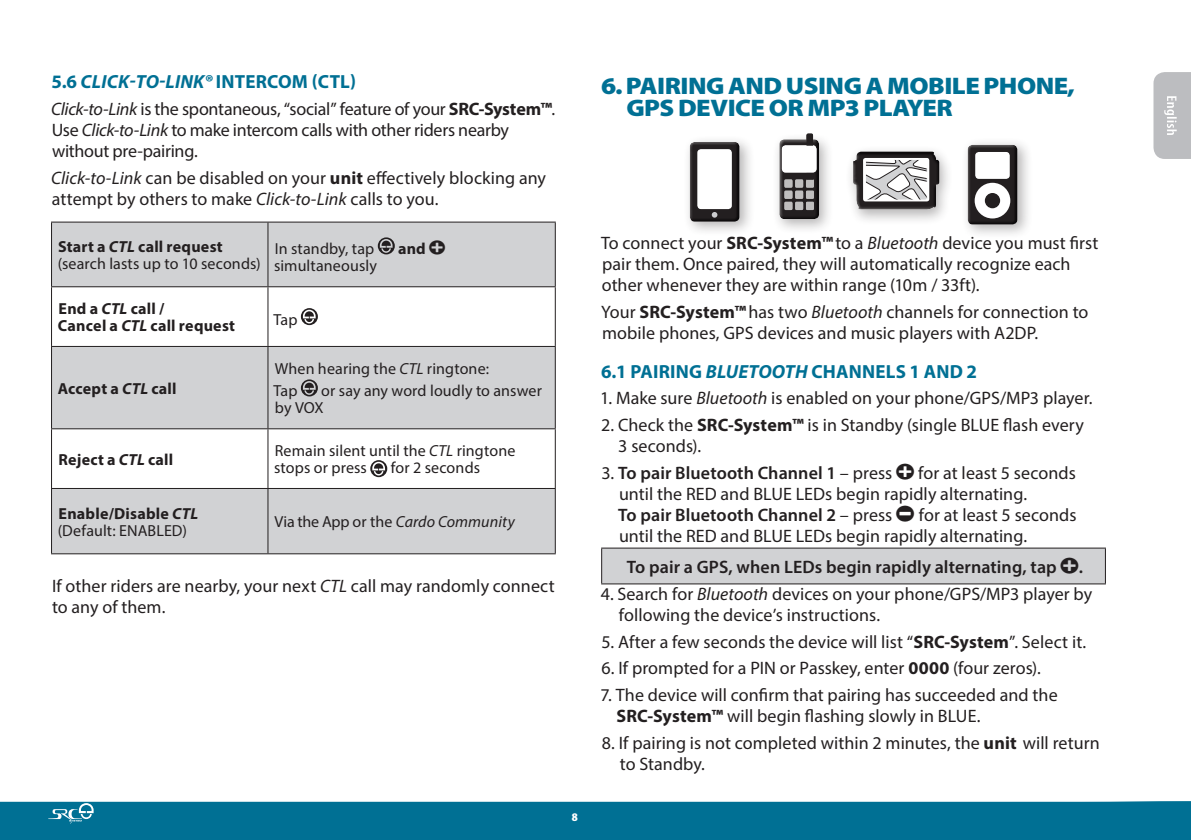
<style>
.page{position:relative;width:1191px;height:840px;background:#fff}
.page>*{position:absolute;margin:0;border:0;box-sizing:border-box;transform-origin:0 0}
.MAIN_HEADERS{font:900 24px/22px "Myriad Pro";letter-spacing:-.02em;color:#007094;scale:1.1 1}
.Subheads{font:700 19px "Myriad Pro";letter-spacing:.01em;color:#007094}
.PRIMARY_Body_Text{font:18px/21px "Myriad Pro";color:#231f20}
.PRIMARY_Body_Text-2{font:600 18px "Myriad Pro";letter-spacing:.005em;color:#231f20}
.TABLE_Text{font:16px/17px "Myriad Pro";letter-spacing:.005em;color:#231f20}
.TABLE_Text-2{font:700 16px/17px "Myriad Pro";letter-spacing:.015em;color:#231f20}
.t1{font:900 condensed 11.6px "Myriad Pro";color:#fff;scale:1.15 1}
.s1{font-style:italic}
.s2{font-weight:700}
.s3{font-weight:700;font-style:italic}
.s4{font-family:"Plus Circle";font-weight:400}
.s5{font-weight:600}
.s6{font-family:"Plus Circle"}
.s7{font-family:"Minus Circle"}
</style>
<div class="page">
<svg style="left:1153px;top:72px;width:38px;height:87px;background:#c1c2c4"></svg>
<div style="left:0;top:801px;width:1191px;height:38px;background:#007094"></div>
<svg style="left:48px;top:802px;width:46px;height:21px"></svg>
<svg style="left:52px;top:222px;width:503px;height:331px;fill:#d1d2d4"></svg>
<hr style="left:51px;top:221px;width:217px;height:1px;background:#231f20">
<hr style="left:51px;top:222px;width:1px;height:64px;background:#231f20">
<hr style="left:268px;top:221px;width:288px;height:1px;background:#231f20">
<hr style="left:267px;top:222px;width:1px;height:64px;background:#231f20">
<hr style="left:555px;top:222px;width:1px;height:64px;background:#231f20">
<hr style="left:51px;top:286px;width:217px;height:1px;background:#231f20">
<hr style="left:51px;top:287px;width:1px;height:59px;background:#231f20">
<hr style="left:268px;top:286px;width:288px;height:1px;background:#231f20">
<hr style="left:267px;top:287px;width:1px;height:59px;background:#231f20">
<hr style="left:555px;top:287px;width:1px;height:59px;background:#231f20">
<hr style="left:51px;top:346px;width:217px;height:1px;background:#231f20">
<hr style="left:51px;top:347px;width:1px;height:81px;background:#231f20">
<hr style="left:268px;top:346px;width:288px;height:1px;background:#231f20">
<hr style="left:267px;top:347px;width:1px;height:81px;background:#231f20">
<hr style="left:555px;top:347px;width:1px;height:81px;background:#231f20">
<hr style="left:51px;top:428px;width:217px;height:1px;background:#231f20">
<hr style="left:51px;top:429px;width:1px;height:58px;background:#231f20">
<hr style="left:268px;top:428px;width:288px;height:1px;background:#231f20">
<hr style="left:267px;top:429px;width:1px;height:58px;background:#231f20">
<hr style="left:555px;top:429px;width:1px;height:58px;background:#231f20">
<hr style="left:51px;top:487px;width:217px;height:1px;background:#231f20">
<hr style="left:51px;top:488px;width:1px;height:65px;background:#231f20">
<hr style="left:268px;top:487px;width:288px;height:1px;background:#231f20">
<hr style="left:267px;top:488px;width:1px;height:65px;background:#231f20">
<hr style="left:555px;top:488px;width:1px;height:65px;background:#231f20">
<hr style="left:51px;top:553px;width:217px;height:1px;background:#231f20">
<hr style="left:268px;top:553px;width:288px;height:1px;background:#231f20">
<svg style="left:378px;top:237px;width:17px;height:17px"></svg>
<svg style="left:301px;top:308px;width:17px;height:17px"></svg>
<svg style="left:301px;top:379px;width:17px;height:17px"></svg>
<svg style="left:370px;top:460px;width:17px;height:17px"></svg>
<div style="left:771px;top:132px;width:63px;height:103px;background:#231f20;opacity:.33"></div>
<div style="left:779px;top:138px;width:41px;height:81px;background:#231f20;opacity:.75"></div>
<div style="left:782px;top:145px;width:34px;height:27px;background:#fff;border-radius:4px"></div>
<div style="left:806px;top:179px;width:8px;height:8px;background:#595656"></div>
<svg style="left:806px;top:134px;width:7px;height:52px"></svg>
<div style="left:782px;top:146px;width:34px;height:26px;background:#fff;border-radius:4px"></div>
<div style="left:784px;top:180px;width:8px;height:8px;background:#bfbebe"></div>
<div style="left:795px;top:180px;width:8px;height:8px;background:#bfbebe"></div>
<div style="left:806px;top:180px;width:8px;height:8px;background:#bfbebe"></div>
<div style="left:784px;top:191px;width:8px;height:8px;background:#bfbebe"></div>
<div style="left:795px;top:191px;width:8px;height:8px;background:#bfbebe"></div>
<div style="left:806px;top:191px;width:8px;height:8px;background:#bfbebe"></div>
<div style="left:784px;top:202px;width:8px;height:8px;background:#bfbebe"></div>
<div style="left:795px;top:202px;width:8px;height:8px;background:#bfbebe"></div>
<div style="left:806px;top:202px;width:8px;height:8px;background:#bfbebe"></div>
<div style="left:845px;top:145px;width:108px;height:80px;background:#231f20;opacity:.33"></div>
<div style="left:852px;top:150px;width:88px;height:60px;background:#231f20;opacity:.75"></div>
<svg style="left:853px;top:151px;width:86px;height:58px"></svg>
<div style="left:865px;top:159px;width:62px;height:41px;border:1px solid #fff;border-radius:2px"></div>
<div style="left:960px;top:137px;width:72px;height:102px;background:#231f20;opacity:.33"></div>
<div style="left:967px;top:143px;width:50px;height:82px;background:#231f20;opacity:.75"></div>
<div style="left:975px;top:152px;width:34px;height:27px;background:#fff;border-radius:4px"></div>
<div style="left:974px;top:183px;width:36px;height:35px;background:#fff;border-radius:50%"></div>
<div style="left:984px;top:193px;width:16px;height:15px;background:#231f20;border-radius:50%"></div>
<div style="left:682px;top:134px;width:72px;height:103px;background:#231f20;opacity:.33"></div>
<div style="left:689px;top:141px;width:50px;height:81px;background:#fff;opacity:.91"></div>
<div style="left:690px;top:141px;width:49px;height:81px;background:#231f20;opacity:.75"></div>
<div style="left:697px;top:149px;width:35px;height:60px;background:#fff;border-radius:4px"></div>
<svg style="left:711px;top:212px;width:6px;height:5px"></svg>
<div style="left:601px;top:547px;width:504px;height:36px;background:#d1d2d4"></div>
<hr style="left:601px;top:547px;width:505px;height:1px;background:#231f20">
<hr style="left:601px;top:548px;width:1px;height:35px;background:#231f20">
<hr style="left:1105px;top:548px;width:1px;height:35px;background:#231f20">
<hr style="left:601px;top:583px;width:505px;height:1px;background:#231f20">
<p class="Subheads" style="left:52px;top:69px;width:306px">5.6 <span class="s1">CLICK-TO-LINK®</span> INTERCOM (CTL)</p>
<p class="PRIMARY_Body_Text" style="left:51px;top:98px;width:505px"><span class="s1">Click-to-Link</span> is the spontaneous, “social” feature of your <span class="s2">SRC-System™</span>.<br>Use <span class="s1">Click-to-Link</span> to make intercom calls with other riders nearby without pre-pairing.</p>
<p class="PRIMARY_Body_Text" style="left:51px;top:167px;width:496px"><span class="s1">Click-to-Link</span> can be disabled on your <span class="s2">unit</span> effectively blocking any attempt by others to make <span class="s1">Click-to-Link</span> calls to you.</p>
<p class="TABLE_Text" style="left:58px;top:238px;width:204px"><span class="s2">Start a</span> <span class="s3">CTL</span> <span class="s2">call request </span>(search lasts up to 10 seconds)</p>
<p class="TABLE_Text" style="left:275px;top:240px;width:101px">In standby, tap</p>
<p class="TABLE_Text-2" style="left:398px;top:240px;width:49px">and <span class="s4">A</span></p>
<p class="TABLE_Text" style="left:274px;top:257px;width:104px">simultaneously</p>
<p class="TABLE_Text-2" style="left:58px;top:299px;width:179px">End a <span class="s1">CTL</span> call /<br>Cancel a <span class="s1">CTL</span> call request</p>
<p class="TABLE_Text" style="left:273px;top:311px;width:25px">Tap</p>
<p class="TABLE_Text-2" style="left:58px;top:379px;width:120px">Accept a <span class="s1">CTL</span> call</p>
<p class="TABLE_Text" style="left:275px;top:359px;width:216px">When hearing the <span class="s1">CTL</span> ringtone:</p>
<p class="TABLE_Text" style="left:273px;top:382px;width:25px">Tap</p>
<p class="TABLE_Text" style="left:275px;top:382px;width:269px;text-indent:46px">or say any word loudly to answer by VOX</p>
<p class="TABLE_Text-2" style="left:59px;top:450px;width:116px">Reject a <span class="s1">CTL</span> call</p>
<p class="TABLE_Text" style="left:274px;top:442px;width:243px">Remain silent until the <span class="s1">CTL</span> ringtone stops or press</p>
<p class="TABLE_Text" style="left:391px;top:459px;width:91px">for 2 seconds</p>
<p class="TABLE_Text" style="left:58px;top:504px;width:142px"><span class="s2">Enable/Disable</span> <span class="s3">CTL </span>(Default: ENABLED)</p>
<p class="TABLE_Text" style="left:274px;top:512px;width:242px">Via the App or the <span class="s1">Cardo Community</span></p>
<p class="PRIMARY_Body_Text" style="left:52px;top:575px;width:504px">If other riders are nearby, your next <span class="s1">CTL</span> call may randomly connect to any of them.</p>
<p class="t1" style="left:572px;top:809px;width:7px">8</p>
<p class="MAIN_HEADERS" style="left:626px;top:74px;width:409px;text-indent:-25px">6. PAIRING AND USING A MOBILE PHONE,<br>GPS DEVICE OR MP3 PLAYER</p>
<p class="PRIMARY_Body_Text" style="left:601px;top:232px;width:499px">To connect your <span class="s2">SRC-System™</span>to a <span class="s1">Bluetooth</span> device you must first pair them. Once paired, they will automatically recognize each other whenever they are within range (10m / 33ft).</p>
<p class="PRIMARY_Body_Text" style="left:601px;top:301px;width:489px">Your <span class="s2">SRC-System™</span>has two <span class="s1">Bluetooth</span> channels for connection to mobile phones, GPS devices and music players with A2DP.</p>
<p class="Subheads" style="left:601px;top:359px;width:377px">6.1 PAIRING <span class="s1">BLUETOOTH</span> CHANNELS 1 AND 2</p>
<p class="PRIMARY_Body_Text" style="left:600px;top:387px;width:494px">1. Make sure <span class="s1">Bluetooth</span> is enabled on your phone/GPS/MP3 player.</p>
<p class="PRIMARY_Body_Text" style="left:618px;top:414px;width:467px;text-indent:-17px">2. Check the <span class="s2">SRC-System™</span> is in Standby (single BLUE flash every<br>3 seconds).</p>
<p class="PRIMARY_Body_Text" style="left:618px;top:461px;width:460px;text-indent:-17px">3. <span class="s5">To pair Bluetooth Channel 1</span> – press <span class="s6">A</span> for at least 5 seconds until the RED and BLUE LEDs begin rapidly alternating.<br><span class="s5">To pair Bluetooth Channel 2</span> – press <span class="s7">a</span> for at least 5 seconds until the RED and BLUE LEDs begin rapidly alternating.</p>
<p class="PRIMARY_Body_Text-2" style="left:627px;top:555px;width:457px">To pair a GPS, when LEDs begin rapidly alternating, tap <span class="s4">A</span>.</p>
<p class="PRIMARY_Body_Text" style="left:619px;top:582px;width:475px;text-indent:-18px">4. Search for <span class="s1">Bluetooth</span> devices on your phone/GPS/MP3 player by following the device’s instructions.</p>
<p class="PRIMARY_Body_Text" style="left:601px;top:630px;width:486px">5. After a few seconds the device will list “<span class="s2">SRC-System</span>”. Select it.</p>
<p class="PRIMARY_Body_Text" style="left:601px;top:657px;width:441px">6. If prompted for a PIN or Passkey, enter <span class="s2">0000</span> (four zeros).</p>
<p class="PRIMARY_Body_Text" style="left:616px;top:683px;width:443px;text-indent:-16px">7. The device will confirm that pairing has succeeded and the<br><span class="s2">SRC-System™</span> will begin flashing slowly in BLUE.</p>
<p class="PRIMARY_Body_Text" style="left:620px;top:731px;width:481px;text-indent:-18px">8. If pairing is not completed within 2 minutes, the <span class="s2">unit</span> will return to Standby.</p>
</div>
